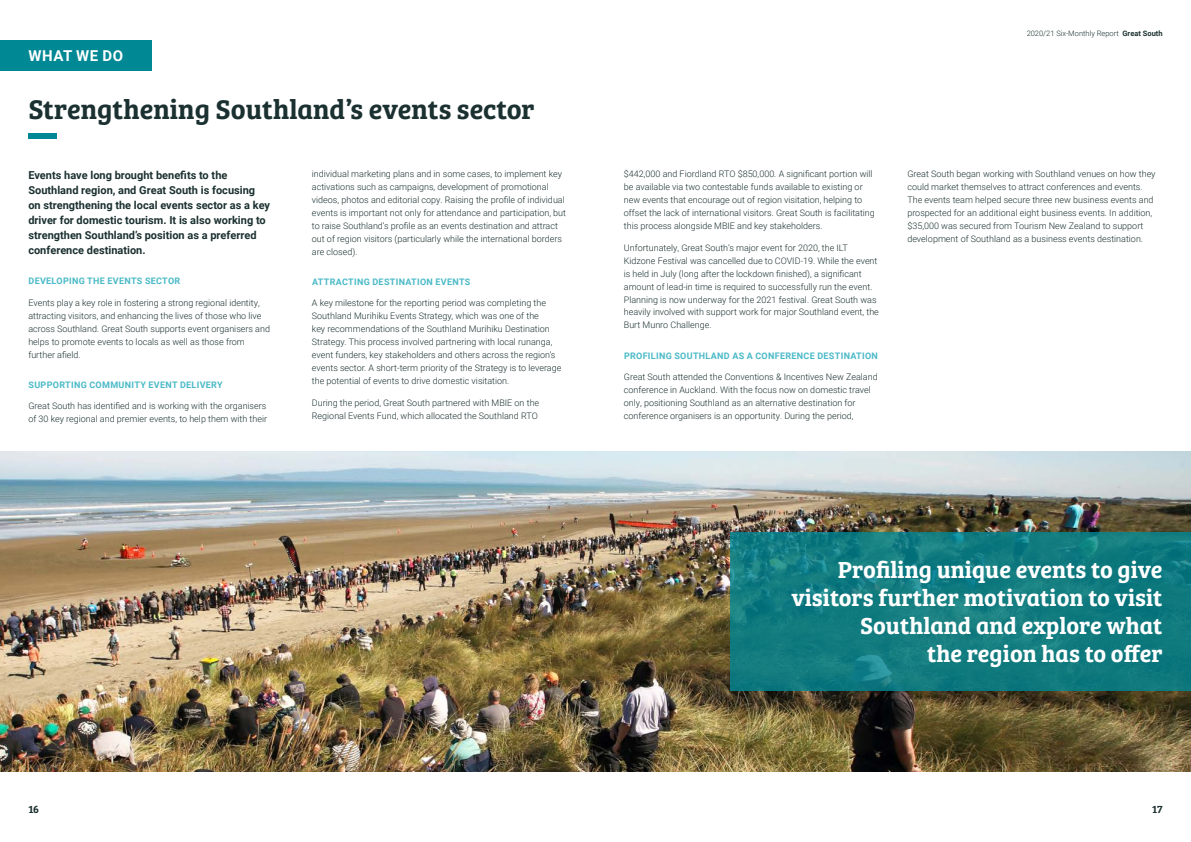
<style>
.page{position:relative;width:1191px;height:842px;background:#fff}
.page>*{position:absolute;margin:0;border:0;box-sizing:border-box;transform-origin:0 0}
.t1{font:28px "Bree Serif Sb";color:#1b3030}
.t2{font:24px/28px "Bree Serif Sb";color:#fff;text-align:right}
.t3{font:700 15px "Roboto";letter-spacing:.035em;color:#fff}
.t4{font:700 11px/15px "Roboto";color:#1b3030}
.t5{font:11px "Bree Serif Sb";color:#1b3030}
.t6{font:300 9px/13px "Roboto";color:#1b3030}
.t7{font:700 9px "Roboto";letter-spacing:.035em;color:#4abac7}
.t8{font:300 7.5px "Roboto";color:#1b3030}
.s1{font-weight:700}
</style>
<div class="page">
<img style="left:0;top:451px;width:1191px;height:320px">
<div style="left:0;top:41px;width:152px;height:30px;background:#008895"></div>
<svg style="left:730px;top:532px;width:461px;height:158px;background:#117b80"></svg>
<div style="left:28px;top:134px;width:29px;height:5px;background:#008895"></div>
<p class="t3" style="left:29px;top:46px;width:96px">WHAT WE DO</p>
<p class="t1" style="left:28px;top:88px;width:508px">Strengthening Southland’s events sector</p>
<p class="t4" style="left:28px;top:167px;width:243px">Events have long brought benefits to the Southland region, and Great South is focusing on strengthening the local events sector as a key driver for domestic tourism. It is also working to strengthen Southland’s position as a preferred conference destination.</p>
<p class="t7" style="left:29px;top:275px;width:153px">DEVELOPING THE EVENTS SECTOR</p>
<p class="t6" style="left:28px;top:296px;width:243px">Events play a key role in fostering a strong regional identity, attracting visitors, and enhancing the lives of those who live across Southland. Great South supports event organisers and helps to promote events to locals as well as those from further afield.</p>
<p class="t7" style="left:29px;top:378px;width:196px">SUPPORTING COMMUNITY EVENT DELIVERY</p>
<p class="t6" style="left:28px;top:399px;width:240px">Great South has identified and is working with the organisers of 30 key regional and premier events, to help them with their</p>
<p class="t6" style="left:312px;top:167px;width:256px">individual marketing plans and in some cases, to implement key activations such as campaigns, development of promotional videos, photos and editorial copy. Raising the profile of individual events is important not only for attendance and participation, but to raise Southland’s profile as an events destination and attract out of region visitors (particularly while the international borders are closed).</p>
<p class="t7" style="left:312px;top:275px;width:160px">ATTRACTING DESTINATION EVENTS</p>
<p class="t6" style="left:312px;top:296px;width:251px">A key milestone for the reporting period was completing the Southland Murihiku Events Strategy, which was one of the<br>key recommendations of the Southland Murihiku Destination Strategy. This process involved partnering with local runanga, event funders, key stakeholders and others across the region’s events sector. A short-term priority of the Strategy is to leverage the potential of events to drive domestic visitation.</p>
<p class="t6" style="left:312px;top:396px;width:229px">During the period, Great South partnered with MBIE on the<br>Regional Events Fund, which allocated the Southland RTO</p>
<p class="t8" style="left:1026px;top:28px;width:137px">2020/21 Six-Monthly Report <span class="s1">Great South</span></p>
<p class="t6" style="left:624px;top:167px;width:252px">$442,000 and Fiordland RTO $850,000. A significant portion will be available via two contestable funds available to existing or new events that encourage out of region visitation, helping to offset the lack of international visitors. Great South is facilitating this process alongside MBIE and key stakeholders.</p>
<p class="t6" style="left:624px;top:240px;width:256px">Unfortunately, Great South’s major event for 2020, the ILT Kidzone Festival was cancelled due to COVID-19. While the event is held in July (long after the lockdown finished), a significant amount of lead-in time is required to successfully run the event.<br>Planning is now underway for the 2021 festival. Great South was heavily involved with support work for major Southland event, the Burt Munro Challenge.</p>
<p class="t7" style="left:624px;top:349px;width:255px">PROFILING SOUTHLAND AS A CONFERENCE DESTINATION</p>
<p class="t6" style="left:624px;top:370px;width:255px">Great South attended the Conventions &amp; Incentives New Zealand conference in Auckland. With the focus now on domestic travel only, positioning Southland as an alternative destination for conference organisers is an opportunity. During the period,</p>
<p class="t6" style="left:907px;top:167px;width:250px">Great South began working with Southland venues on how they could market themselves to attract conferences and events.<br>The events team helped secure three new business events and prospected for an additional eight business events. In addition, $35,000 was secured from Tourism New Zealand to support development of Southland as a business events destination.</p>
<p class="t2" style="left:791px;top:554px;width:373px">Profiling unique events to give visitors further motivation to visit<br>Southland and explore what</p>
<p class="t2" style="left:927px;top:638px;width:237px">the region has to offer</p>
<p class="t5" style="left:28px;top:801px;width:12px">16</p>
<p class="t5" style="left:1152px;top:801px;width:12px">17</p>
</div>
